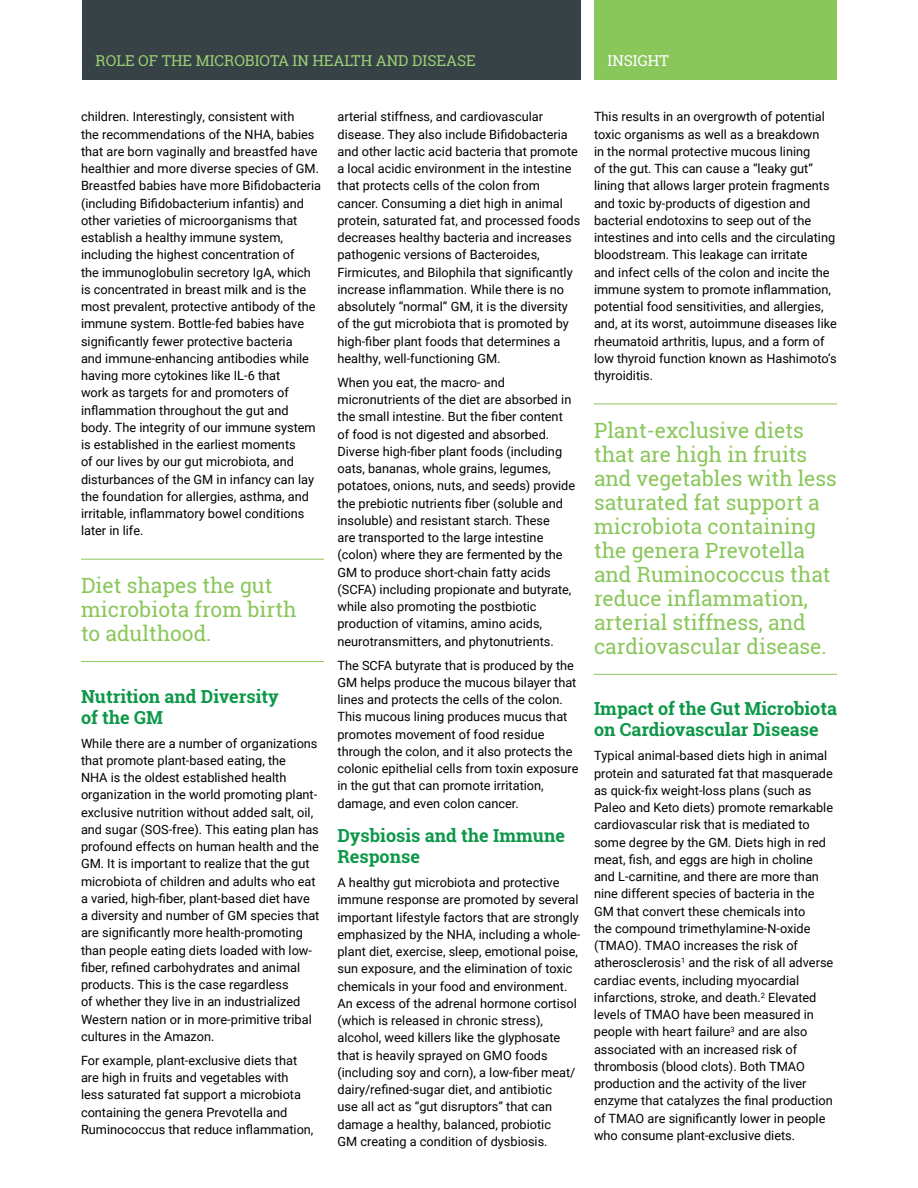
<style>
.page{position:relative;width:918px;height:1188px;background:#fff}
.page>*{position:absolute;margin:0;border:0;box-sizing:border-box;transform-origin:0 0}
.t1{font:21px/24px "Roboto Slab";color:#8ac75b}
.t2{font:700 18px/21px "Roboto Slab";color:#0c9848}
.t3{font:15px "Roboto Slab";color:#9bce74}
.t4{font:15px "Roboto Slab";color:#fff}
.t5{font:12.75px/17.2px "Roboto";color:#000}
</style>
<div class="page">
<hr style="left:594px;top:404px;width:243px;height:1px;background:#8ac75b">
<hr style="left:594px;top:674px;width:243px;height:1px;background:#8ac75b">
<hr style="left:81px;top:559px;width:243px;height:1px;background:#8ac75b">
<hr style="left:81px;top:661px;width:243px;height:1px;background:#8ac75b">
<div style="left:594px;top:0;width:243px;height:80px;background:#8ac75b"></div>
<div style="left:82px;top:0;width:498px;height:80px;background:#364246"></div>
<p class="t3" style="left:96px;top:51px;width:382px">ROLE OF THE MICROBIOTA IN HEALTH AND DISEASE</p>
<p class="t4" style="left:608px;top:51px;width:63px">INSIGHT</p>
<p class="t5" style="left:81px;top:108px;width:242px">children. Interestingly, consistent with<br>the recommendations of the NHA, babies that are born vaginally and breastfed have healthier and more diverse species of GM.<br>Breastfed babies have more Bifidobacteria (including Bifidobacterium infantis) and other varieties of microorganisms that establish a healthy immune system, including the highest concentration of<br>the immunoglobulin secretory IgA, which is concentrated in breast milk and is the most prevalent, protective antibody of the immune system. Bottle-fed babies have significantly fewer protective bacteria<br>and immune-enhancing antibodies while having more cytokines like IL-6 that<br>work as targets for and promoters of inflammation throughout the gut and body. The integrity of our immune system is established in the earliest moments<br>of our lives by our gut microbiota, and disturbances of the GM in infancy can lay the foundation for allergies, asthma, and irritable, inflammatory bowel conditions later in life.</p>
<h1 class="t1" style="left:81px;top:573px;width:217px">Diet shapes the gut microbiota from birth to adulthood.</h1>
<h2 class="t2" style="left:81px;top:685px;width:199px">Nutrition and Diversity of the GM</h2>
<p class="t5" style="left:81px;top:734px;width:240px">While there are a number of organizations that promote plant-based eating, the<br>NHA is the oldest established health organization in the world promoting plant&shy;exclusive nutrition without added salt, oil, and sugar (SOS-free). This eating plan has profound effects on human health and the GM. It is important to realize that the gut microbiota of children and adults who eat a varied, high-fiber, plant-based diet have a diversity and number of GM species that are significantly more health-promoting than people eating diets loaded with low&shy;fiber, refined carbohydrates and animal products. This is the case regardless<br>of whether they live in an industrialized Western nation or in more-primitive tribal cultures in the Amazon.</p>
<p class="t5" style="left:81px;top:1051px;width:234px">For example, plant-exclusive diets that are high in fruits and vegetables with less saturated fat support a microbiota containing the genera Prevotella and Ruminococcus that reduce inflammation,</p>
<p class="t5" style="left:338px;top:108px;width:244px">arterial stiffness, and cardiovascular disease. They also include Bifidobacteria and other lactic acid bacteria that promote a local acidic environment in the intestine that protects cells of the colon from cancer. Consuming a diet high in animal protein, saturated fat, and processed foods decreases healthy bacteria and increases pathogenic versions of Bacteroides, Firmicutes, and Bilophila that significantly increase inflammation. While there is no absolutely “normal” GM, it is the diversity of the gut microbiota that is promoted by high-fiber plant foods that determines a healthy, well-functioning GM.</p>
<p class="t5" style="left:338px;top:373px;width:239px">When you eat, the macro- and micronutrients of the diet are absorbed in the small intestine. But the fiber content of food is not digested and absorbed.<br>Diverse high-fiber plant foods (including oats, bananas, whole grains, legumes, potatoes, onions, nuts, and seeds) provide the prebiotic nutrients fiber (soluble and insoluble) and resistant starch. These<br>are transported to the large intestine (colon) where they are fermented by the GM to produce short-chain fatty acids (SCFA) including propionate and butyrate, while also promoting the postbiotic production of vitamins, amino acids, neurotransmitters, and phytonutrients.</p>
<p class="t5" style="left:338px;top:656px;width:243px">The SCFA butyrate that is produced by the GM helps produce the mucous bilayer that lines and protects the cells of the colon.<br>This mucous lining produces mucus that promotes movement of food residue through the colon, and it also protects the colonic epithelial cells from toxin exposure in the gut that can promote irritation, damage, and even colon cancer.</p>
<h2 class="t2" style="left:338px;top:825px;width:229px">Dysbiosis and the Immune<br>Response</h2>
<p class="t5" style="left:338px;top:873px;width:245px">A healthy gut microbiota and protective immune response are promoted by several important lifestyle factors that are strongly emphasized by the NHA, including a whole&shy;plant diet, exercise, sleep, emotional poise, sun exposure, and the elimination of toxic chemicals in your food and environment.<br>An excess of the adrenal hormone cortisol (which is released in chronic stress), alcohol, weed killers like the glyphosate that is heavily sprayed on GMO foods (including soy and corn), a low-fiber meat/ dairy/refined-sugar diet, and antibiotic<br>use all act as “gut disruptors” that can damage a healthy, balanced, probiotic<br>GM creating a condition of dysbiosis.</p>
<p class="t5" style="left:594px;top:108px;width:245px">This results in an overgrowth of potential toxic organisms as well as a breakdown<br>in the normal protective mucous lining<br>of the gut. This can cause a “leaky gut” lining that allows larger protein fragments and toxic by-products of digestion and bacterial endotoxins to seep out of the intestines and into cells and the circulating bloodstream. This leakage can irritate<br>and infect cells of the colon and incite the immune system to promote inflammation, potential food sensitivities, and allergies, and, at its worst, autoimmune diseases like rheumatoid arthritis, lupus, and a form of low thyroid function known as Hashimoto’s thyroiditis.</p>
<p class="t1" style="left:594px;top:418px;width:245px">Plant-exclusive diets that are high in fruits and vegetables with less saturated fat support a microbiota containing the genera Prevotella and Ruminococcus that reduce inflammation, arterial stiffness, and cardiovascular disease.</p>
<h2 class="t2" style="left:594px;top:698px;width:245px">Impact of the Gut Microbiota on Cardiovascular Disease</h2>
<p class="t5" style="left:594px;top:747px;width:241px">Typical animal-based diets high in animal protein and saturated fat that masquerade as quick-fix weight-loss plans (such as Paleo and Keto diets) promote remarkable cardiovascular risk that is mediated to some degree by the GM. Diets high in red meat, fish, and eggs are high in choline and L-carnitine, and there are more than nine different species of bacteria in the GM that convert these chemicals into<br>the compound trimethylamine-N-oxide (TMAO). TMAO increases the risk of atherosclerosis<sup>1</sup> and the risk of all adverse cardiac events, including myocardial infarctions, stroke, and death.<sup>2</sup> Elevated levels of TMAO have been measured in people with heart failure<sup>3</sup> and are also associated with an increased risk of thrombosis (blood clots). Both TMAO production and the activity of the liver enzyme that catalyzes the final production of TMAO are significantly lower in people who consume plant-exclusive diets.</p>
</div>
